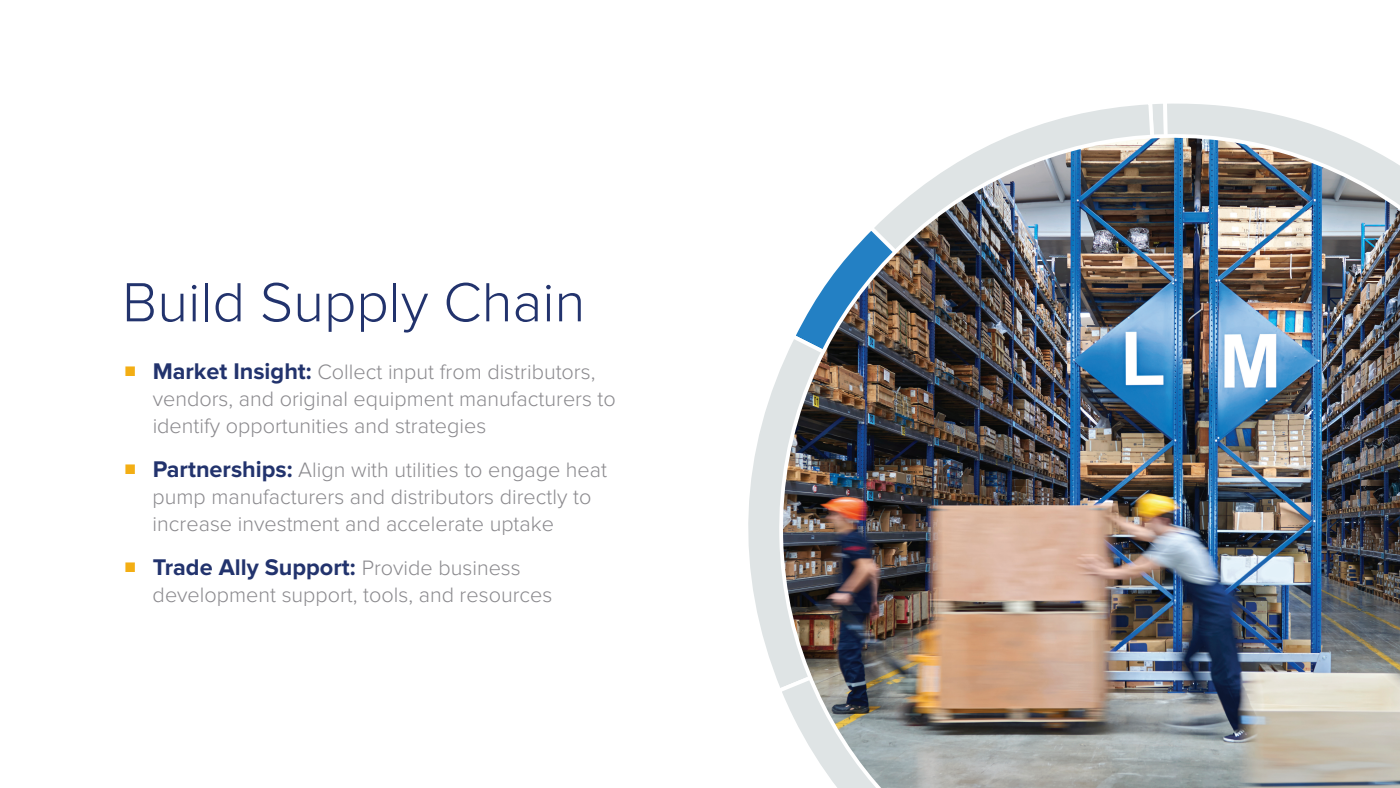
<style>
.page{position:relative;width:1400px;height:788px;background:#fff}
.page>*{position:absolute;margin:0;border:0;box-sizing:border-box;transform-origin:0 0}
.t1{font:300 57.14px "Proxima Nova";color:#22336d}
.t2{font:700 23.54px "Proxima Nova";color:#22336d}
.t3{font:300 21.61px/27.2px "Proxima Nova";color:#8b8a8e}
.s1{font-weight:400;font-size:16.62px;color:#f3ae14}
.s2{font-weight:700;font-size:23.54px;color:#22336d}
.s3{font-weight:300;font-size:21.61px;color:#8b8a8e}
</style>
<div class="page">
<img style="left:748px;top:103px;width:652px;height:685px">
<h2 class="t1" style="left:122px;top:269px;width:465px">Build Supply Chain</h2>
<p class="t3" style="left:153px;top:358px;width:465px;text-indent:-28px"><span class="s1">■</span> <span class="s2">Market Insight:</span> Collect input from distributors, vendors, and original equipment manufacturers to identify opportunities and strategies</p>
<p class="t3" style="left:153px;top:456px;width:456px;text-indent:-28px"><span class="s1">■</span> <span class="s2">Partnerships:</span> Align with utilities to engage heat pump manufacturers and distributors directly to increase investment and accelerate uptake</p>
<p class="t2" style="left:125px;top:553px;width:397px"><span class="s1">■</span> Trade Ally Support: <span class="s3">Provide business</span></p>
<p class="t3" style="left:153px;top:581px;width:401px">development support, tools, and resources</p>
</div>
